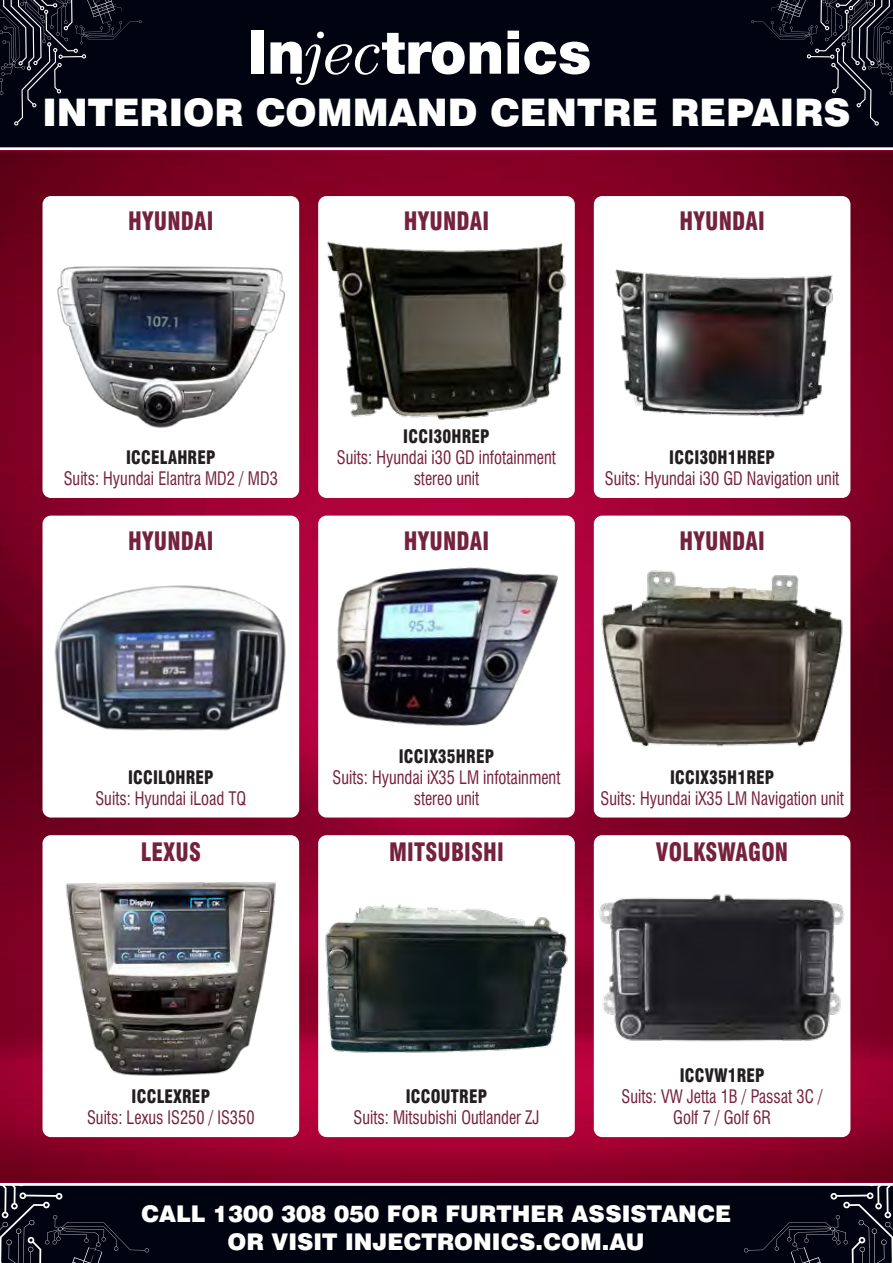
<style>
.page{position:relative;width:893px;height:1263px;background:#fff}
.page>*{position:absolute;margin:0;border:0;box-sizing:border-box;transform-origin:0 0}
.t1{font:900 37.95px "Swiss 721 BT";color:#fff}
.t2{font:900 condensed 24.75px "Swiss 721 BT";letter-spacing:.01em;color:#75223d;scale:.91 1}
.t3{font:900 22.95px/27.6px "Swiss 721 BT";color:#fff;text-align:center}
.t4{font:condensed 18.15px/21px "Swiss 721 BT";color:#75223d;text-align:center;scale:.91 1}
.t5{font:900 condensed 18.15px "Swiss 721 BT";letter-spacing:.01em;color:#231f20;scale:.91 1}
</style>
<div class="page">
<div style="left:0;top:0;width:893px;height:149px;background:#000310"></div>
<div style="left:0;top:1184px;width:893px;height:79px;background:#000310"></div>
<hr style="left:0;top:147px;width:893px;height:3px;background:#fff">
<hr style="left:0;top:1183px;width:893px;height:3px;background:#fff">
<img style="left:0;top:150px;width:893px;height:1033px">
<div style="left:318px;top:196px;width:257px;height:302px;background:#fff;border-radius:8px"></div>
<div style="left:318px;top:516px;width:257px;height:301px;background:#fff;border-radius:8px"></div>
<div style="left:318px;top:835px;width:257px;height:302px;background:#fff;border-radius:8px"></div>
<div style="left:594px;top:196px;width:256px;height:302px;background:#fff;border-radius:8px"></div>
<div style="left:594px;top:516px;width:256px;height:301px;background:#fff;border-radius:8px"></div>
<div style="left:594px;top:835px;width:256px;height:302px;background:#fff;border-radius:8px"></div>
<div style="left:43px;top:196px;width:256px;height:302px;background:#fff;border-radius:8px"></div>
<div style="left:43px;top:516px;width:256px;height:301px;background:#fff;border-radius:8px"></div>
<div style="left:43px;top:835px;width:256px;height:302px;background:#fff;border-radius:8px"></div>
<div style="left:251px;top:31px;width:13px;height:43px;background:#fff"></div>
<svg style="left:270px;top:32px;width:231px;height:53px"></svg>
<svg style="left:508px;top:31px;width:82px;height:43px"></svg>
<svg style="left:0;top:1185px;width:149px;height:78px"></svg>
<svg style="left:744px;top:1185px;width:149px;height:78px"></svg>
<svg style="left:0;top:0;width:142px;height:126px"></svg>
<svg style="left:751px;top:0;width:142px;height:126px"></svg>
<img style="left:318px;top:232px;width:257px;height:192px">
<img style="left:318px;top:542px;width:257px;height:212px">
<img style="left:318px;top:896px;width:257px;height:164px">
<img style="left:615px;top:269px;width:218px;height:149px">
<img style="left:601px;top:570px;width:242px;height:177px">
<img style="left:599px;top:894px;width:245px;height:148px">
<img style="left:57px;top:266px;width:229px;height:162px">
<img style="left:54px;top:585px;width:232px;height:146px">
<img style="left:65px;top:882px;width:211px;height:194px">
<h1 class="t1" style="left:43px;top:90px;width:809px">INTERIOR COMMAND CENTRE REPAIRS</h1>
<h2 class="t2" style="left:128px;top:206px;width:96px">HYUNDAI</h2>
<h2 class="t2" style="left:404px;top:206px;width:96px">HYUNDAI</h2>
<h2 class="t2" style="left:679px;top:206px;width:96px">HYUNDAI</h2>
<p class="t5" style="left:403px;top:426px;width:96px">ICCI30HREP</p>
<p class="t5" style="left:126px;top:447px;width:100px">ICCELAHREP</p>
<p class="t4" style="left:64px;top:468px;width:237px">Suits: Hyundai Elantra MD2 / MD3</p>
<p class="t4" style="left:337px;top:447px;width:242px">Suits: Hyundai i30 GD infotainment stereo unit</p>
<p class="t5" style="left:669px;top:447px;width:118px">ICCI30H1HREP</p>
<p class="t4" style="left:605px;top:468px;width:259px">Suits: Hyundai i30 GD Navigation unit</p>
<h2 class="t2" style="left:128px;top:526px;width:96px">HYUNDAI</h2>
<h2 class="t2" style="left:404px;top:526px;width:96px">HYUNDAI</h2>
<h2 class="t2" style="left:679px;top:526px;width:96px">HYUNDAI</h2>
<p class="t5" style="left:399px;top:745px;width:106px">ICCIX35HREP</p>
<p class="t5" style="left:128px;top:766px;width:96px">ICCILOHREP</p>
<p class="t4" style="left:95px;top:788px;width:167px">Suits: Hyundai iLoad TQ</p>
<p class="t4" style="left:333px;top:767px;width:252px">Suits: Hyundai iX35 LM infotainment stereo unit</p>
<p class="t5" style="left:670px;top:766px;width:116px">ICCIX35H1REP</p>
<p class="t4" style="left:600px;top:788px;width:269px">Suits: Hyundai iX35 LM Navigation unit</p>
<h2 class="t2" style="left:141px;top:837px;width:68px">LEXUS</h2>
<h2 class="t2" style="left:389px;top:837px;width:128px">MITSUBISHI</h2>
<h2 class="t2" style="left:656px;top:837px;width:147px">VOLKSWAGON</h2>
<p class="t5" style="left:680px;top:1065px;width:95px">ICCVW1REP</p>
<p class="t5" style="left:132px;top:1086px;width:88px">ICCLEXREP</p>
<p class="t5" style="left:406px;top:1086px;width:91px">ICCOUTREP</p>
<p class="t4" style="left:87px;top:1107px;width:186px">Suits: Lexus IS250 / IS350</p>
<p class="t4" style="left:354px;top:1107px;width:206px">Suits: Mitsubishi Outlander ZJ</p>
<p class="t4" style="left:622px;top:1086px;width:222px">Suits: VW Jetta 1B / Passat 3C /<br>Golf 7 / Golf 6R</p>
<p class="t3" style="left:141px;top:1200px;width:591px">CALL 1300 308 050 FOR FURTHER ASSISTANCE<br>OR VISIT INJECTRONICS.COM.AU</p>
</div>
